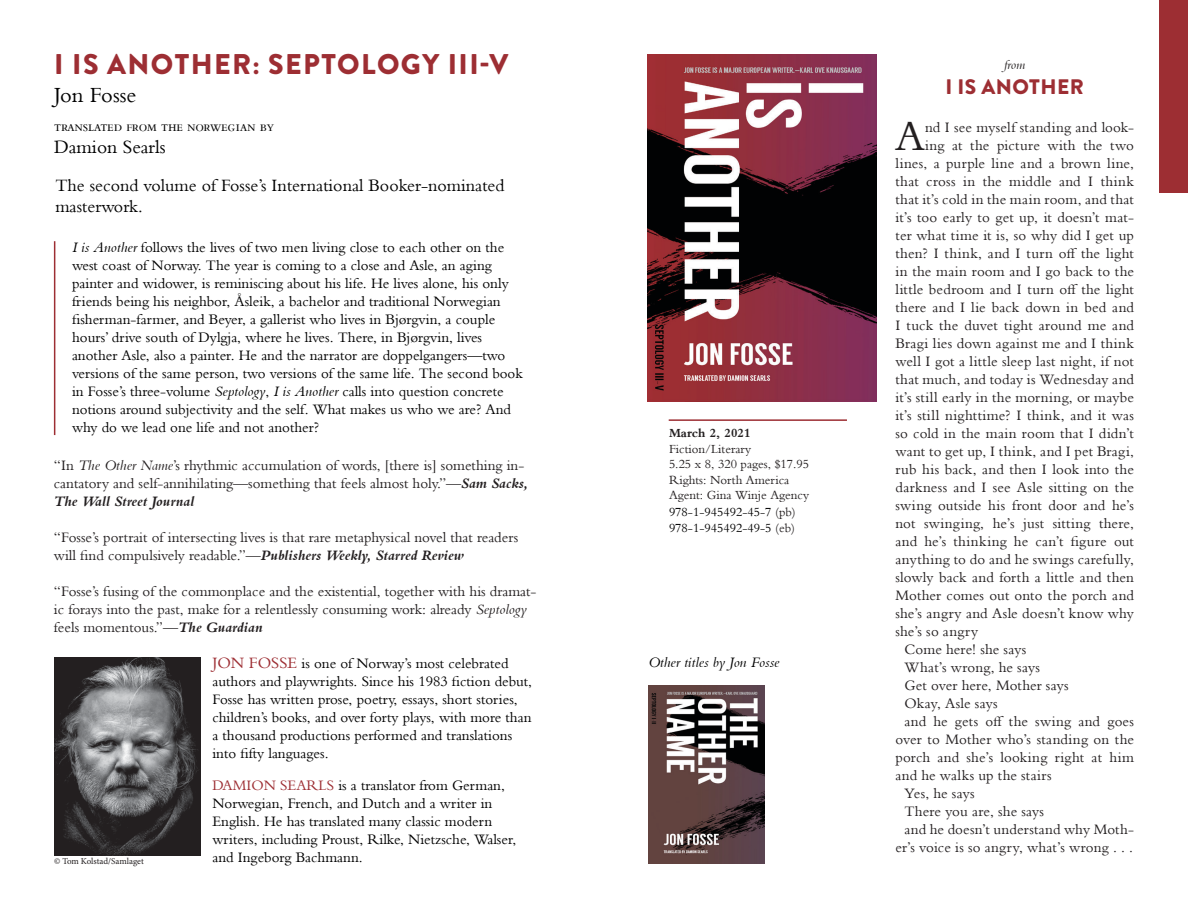
<style>
.page{position:relative;width:1188px;height:918px;background:#fff}
.page>*{position:absolute;margin:0;border:0;box-sizing:border-box;transform-origin:0 0}
.t1{font:43.95px "Bembo MT Pro";color:#231f20}
.Title_Style{font:900 28.5px "Brandon Grotesque";letter-spacing:.05em;color:#9d2e33}
.Author_Style{font:22.5px "Bembo MT Pro";color:#000}
.t2{font:900 21px "Brandon Grotesque";letter-spacing:.02em;color:#9d2e33}
.t3{font:19.5px "Bembo MT Pro";color:#000}
.t4{font:18px/21.6px "Bembo MT Pro";color:#000}
.t5{font:15px/18px "Bembo MT Pro";letter-spacing:.005em;color:#231f20}
.t6{font:15px/18px "Bembo MT Pro";color:#000}
.t7{font:15px "Bembo MT Pro";letter-spacing:.025em;color:#231f20}
.t8{font:15px "Bembo MT Pro";letter-spacing:.03em;color:#231f20}
.t9{font:italic 15px "Bembo MT Pro";color:#000}
.t10{font:italic 13.5px "Bembo MT Pro";color:#231f20}
.t11{font:12.9px "Bembo MT Pro";color:#231f20}
.t12{font:12.9px "Bembo MT Pro";color:#000}
.t13{font:700 12.9px "Bembo MT Pro";color:#231f20}
.t14{font:9px "Minion Pro";letter-spacing:-.005em;color:#231f20}
.s1{font-style:italic}
.s2{font-weight:700;font-style:italic}
.s3{font-size:16.5px;color:#9d2e33}
.s4{color:#9d2e33}
.s5{color:#231f20}
</style>
<div class="page">
<hr style="left:54px;top:241px;width:1px;height:194px;background:#9d2e33">
<img style="left:648px;top:54px;width:228px;height:348px">
<hr style="left:669px;top:419px;width:178px;height:2px;background:#9d2e33">
<div style="left:1159px;top:0;width:29px;height:193px;background:#9d2e33"></div>
<img style="left:648px;top:686px;width:117px;height:178px">
<img style="left:54px;top:657px;width:146px;height:199px">
<p class="Title_Style" style="left:54px;top:44px;width:456px">I IS ANOTHER: SEPTOLOGY III-V</p>
<p class="Author_Style" style="left:54px;top:82px;width:84px">Jon Fosse</p>
<p class="t6" style="left:54px;top:117px;width:222px">translated from the norwegian by</p>
<p class="t3" style="left:54px;top:135px;width:113px">Damion Searls</p>
<p class="t4" style="left:55px;top:174px;width:451px">The second volume of Fosse’s International Booker-nominated masterwork.</p>
<p class="t6" style="left:72px;top:237px;width:452px"><span class="s1">I is Another</span> follows the lives of two men living close to each other on the west coast of Norway. The year is coming to a close and Asle, an aging painter and widower, is reminiscing about his life. He lives alone, his only friends being his neighbor, Åsleik, a bachelor and traditional Norwegian fisherman-farmer, and Beyer, a gallerist who lives in Bjørgvin, a couple hours’ drive south of Dylgja, where he lives. There, in Bjørgvin, lives another Asle, also a painter. He and the narrator are doppelgangers—two versions of the same person, two versions of the same life. The second book in Fosse’s three-volume <span class="s1">Septology</span>, <span class="s1">I is Another</span> calls into question concrete notions around subjectivity and the self. What makes us who we are? And why do we lead one life and not another?</p>
<p class="t5" style="left:54px;top:456px;width:476px">“In <span class="s1">The Other Name</span>’s rhythmic accumulation of words, [there is] something in&shy;cantatory and self-annihilating—something that feels almost holy.”—<span class="s2">Sam Sacks,<br>The Wall Street Journal</span></p>
<p class="t5" style="left:54px;top:528px;width:466px">“Fosse’s portrait of intersecting lives is that rare metaphysical novel that readers will find compulsively readable.”—<span class="s2">Publishers Weekly, Starred Review</span></p>
<p class="t5" style="left:54px;top:582px;width:484px">“Fosse’s fusing of the commonplace and the existential, together with his dramat&shy;ic forays into the past, make for a relentlessly consuming work: already <span class="s1">Septology </span>feels momentous.”—<span class="s2">The Guardian</span></p>
<p class="t6" style="left:212px;top:654px;width:321px"><span class="s3">JON FOSSE</span> is one of Norway’s most celebrated authors and playwrights. Since his 1983 fiction debut, Fosse has written prose, poetry, essays, short stories, children’s books, and over forty plays, with more than a thousand productions performed and translations into fifty languages.</p>
<p class="t6" style="left:212px;top:776px;width:305px"><span class="s4">DAMION SEARLS</span> is a translator from German, Norwegian, French, and Dutch and a writer in English. He has translated many classic modern writers, including Proust, Rilke, Nietzsche, Walser,</p>
<p class="t14" style="left:54px;top:855px;width:91px">© Tom Kolstad/Samlaget</p>
<p class="t6" style="left:212px;top:848px;width:152px">and Ingeborg Bachmann.</p>
<p class="t13" style="left:669px;top:426px;width:83px">March 2, 2021</p>
<p class="t11" style="left:669px;top:441px;width:84px">Fiction/Literary</p>
<p class="t11" style="left:669px;top:456px;width:142px">5.25 x 8, 320 pages, $17.95</p>
<p class="t11" style="left:669px;top:472px;width:122px">Rights: North America</p>
<p class="t11" style="left:669px;top:487px;width:142px">Agent: Gina Winje Agency</p>
<p class="t12" style="left:669px;top:504px;width:128px">978-1-945492-45-7 <span class="s5">(pb)</span></p>
<p class="t12" style="left:669px;top:520px;width:128px">978-1-945492-49-5 <span class="s5">(eb)</span></p>
<p class="t9" style="left:648px;top:653px;width:133px">Other titles by Jon Fosse</p>
<p class="t10" style="left:1004px;top:56px;width:23px">from</p>
<p class="t2" style="left:946px;top:72px;width:140px">I IS ANOTHER</p>
<p class="t1" style="left:895px;top:109px;width:31px">A</p>
<p class="t5" style="left:925px;top:118px;width:210px">nd I see myself standing and look-</p>
<p class="t5" style="left:925px;top:136px;width:210px">ing at the picture with the two</p>
<p class="t5" style="left:896px;top:154px;width:240px">lines, a purple line and a brown line,</p>
<p class="t7" style="left:896px;top:172px;width:240px">that cross in the middle and I think</p>
<p class="t5" style="left:896px;top:190px;width:240px">that it’s cold in the main room, and that</p>
<p class="t5" style="left:896px;top:208px;width:240px">it’s too early to get up, it doesn’t mat-</p>
<p class="t5" style="left:896px;top:226px;width:240px">ter what time it is, so why did I get up</p>
<p class="t7" style="left:896px;top:244px;width:240px">then? I think, and I turn off the light</p>
<p class="t5" style="left:896px;top:262px;width:240px">in the main room and I go back to the</p>
<p class="t5" style="left:896px;top:280px;width:240px">little bedroom and I turn off the light</p>
<p class="t5" style="left:896px;top:298px;width:240px">there and I lie back down in bed and</p>
<p class="t5" style="left:896px;top:316px;width:240px">I tuck the duvet tight around me and</p>
<p class="t7" style="left:896px;top:334px;width:240px">Bragi lies down against me and I think</p>
<p class="t5" style="left:896px;top:352px;width:240px">well I got a little sleep last night, if not</p>
<p class="t5" style="left:896px;top:370px;width:240px">that much, and today is Wednesday and</p>
<p class="t5" style="left:896px;top:388px;width:240px">it’s still early in the morning, or maybe</p>
<p class="t8" style="left:896px;top:406px;width:240px">it’s still nighttime? I think, and it was</p>
<p class="t5" style="left:896px;top:424px;width:240px">so cold in the main room that I didn’t</p>
<p class="t5" style="left:896px;top:442px;width:240px">want to get up, I think, and I pet Bragi,</p>
<p class="t5" style="left:896px;top:460px;width:240px">rub his back, and then I look into the</p>
<p class="t5" style="left:896px;top:478px;width:240px">darkness and I see Asle sitting on the</p>
<p class="t5" style="left:896px;top:496px;width:240px">swing outside his front door and he’s</p>
<p class="t5" style="left:896px;top:514px;width:240px">not swinging, he’s just sitting there,</p>
<p class="t7" style="left:896px;top:532px;width:240px">and he’s thinking he can’t figure out</p>
<p class="t7" style="left:896px;top:550px;width:240px">anything to do and he swings carefully,</p>
<p class="t5" style="left:896px;top:568px;width:240px">slowly back and forth a little and then</p>
<p class="t5" style="left:896px;top:586px;width:240px">Mother comes out onto the porch and</p>
<p class="t5" style="left:896px;top:604px;width:240px">she’s angry and Asle doesn’t know why</p>
<p class="t5" style="left:896px;top:622px;width:84px">she’s so angry</p>
<p class="t5" style="left:904px;top:640px;width:123px">Come here! she says</p>
<p class="t5" style="left:904px;top:658px;width:137px">What’s wrong, he says</p>
<p class="t5" style="left:904px;top:676px;width:166px">Get over here, Mother says</p>
<p class="t5" style="left:904px;top:694px;width:95px">Okay, Asle says</p>
<p class="t5" style="left:896px;top:712px;width:240px;text-align:justify;text-indent:9px">and he gets off the swing and goes over to Mother who’s standing on the porch and she’s looking right at him and he walks up the stairs</p>
<p class="t5" style="left:904px;top:784px;width:72px">Yes, he says</p>
<p class="t5" style="left:904px;top:802px;width:141px">There you are, she says</p>
<p class="t5" style="left:896px;top:820px;width:240px;text-align:right">and he doesn’t understand why Moth&shy;er’s voice is so angry, what’s wrong . . .</p>
</div>
